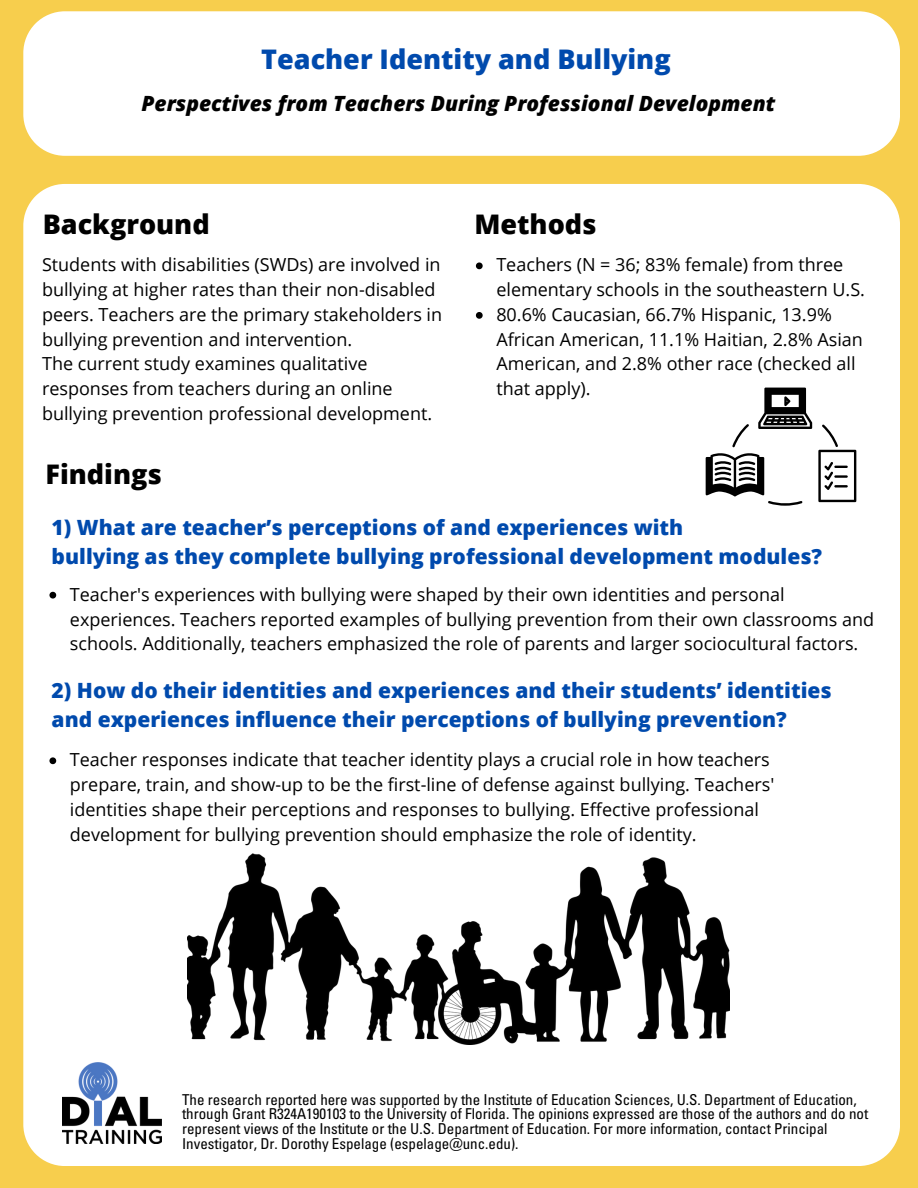
<style>
.page{position:relative;width:918px;height:1188px;background:#f7ce4d}
.page>*{position:absolute;margin:0;border:0;box-sizing:border-box;transform-origin:0 0}
.t1{font:800 27px "Open Sans";color:#004aad}
.t2{font:800 27px "Open Sans";color:#000}
.t3{font:800 21px/29.2px "Open Sans";color:#004aad}
.t4{font:italic 800 21px "Open Sans";color:#000}
.t5{font:18px/24.8px "Open Sans";color:#000}
.t6{font:condensed 15px/14.7px "Univers LT Pro";color:#000}
</style>
<div class="page">
<div style="left:23px;top:184px;width:877px;height:982px;background:#fff"></div>
<svg style="left:758px;top:388px;width:54px;height:41px"></svg>
<svg style="left:732px;top:424px;width:17px;height:23px"></svg>
<svg style="left:706px;top:453px;width:97px;height:53px"></svg>
<svg style="left:818px;top:424px;width:38px;height:78px"></svg>
<div style="left:23px;top:11px;width:877px;height:145px;background:#fff"></div>
<svg style="left:476px;top:262px;width:7px;height:7px"></svg>
<svg style="left:476px;top:312px;width:7px;height:7px"></svg>
<svg style="left:49px;top:592px;width:7px;height:7px"></svg>
<img style="left:63px;top:1063px;width:99px;height:81px">
<svg style="left:49px;top:757px;width:7px;height:7px"></svg>
<img style="left:187px;top:853px;width:543px;height:192px">
<h1 class="t1" style="left:261px;top:40px;width:411px">Teacher Identity and Bullying</h1>
<p class="t4" style="left:141px;top:89px;width:635px">Perspectives from Teachers During Professional Development</p>
<h1 class="t2" style="left:43px;top:205px;width:169px">Background</h1>
<h1 class="t2" style="left:474px;top:205px;width:124px">Methods</h1>
<p class="t5" style="left:42px;top:252px;width:402px">Students with disabilities (SWDs) are involved in bullying at higher rates than their non-disabled peers. Teachers are the primary stakeholders in bullying prevention and intervention.<br>The current study examines qualitative responses from teachers during an online bullying prevention professional development.</p>
<p class="t5" style="left:496px;top:252px;width:370px">Teachers (N = 36; 83% female) from three elementary schools in the southeastern U.S.<br>80.6% Caucasian, 66.7% Hispanic, 13.9% African American, 11.1% Haitian, 2.8% Asian American, and 2.8% other race (checked all that apply).</p>
<h1 class="t2" style="left:46px;top:455px;width:118px">Findings</h1>
<p class="t3" style="left:52px;top:512px;width:772px">1) What are teacher’s perceptions of and experiences with<br>bullying as they complete bullying professional development modules?</p>
<p class="t5" style="left:70px;top:581px;width:806px">Teacher's experiences with bullying were shaped by their own identities and personal experiences. Teachers reported examples of bullying prevention from their own classrooms and schools. Additionally, teachers emphasized the role of parents and larger sociocultural factors.</p>
<p class="t3" style="left:52px;top:675px;width:782px">2) How do their identities and experiences and their students’ identities and experiences influence their perceptions of bullying prevention?</p>
<p class="t5" style="left:70px;top:747px;width:706px">Teacher responses indicate that teacher identity plays a crucial role in how teachers prepare, train, and show-up to be the first-line of defense against bullying. Teachers' identities shape their perceptions and responses to bullying. Effective professional development for bullying prevention should emphasize the role of identity.</p>
<p class="t6" style="left:182px;top:1094px;width:688px">The research reported here was supported by the Institute of Education Sciences, U.S. Department of Education, through Grant R324A190103 to the University of Florida. The opinions expressed are those of the authors and do not represent views of the Institute or the U.S. Department of Education. For more information, contact Principal Investigator, Dr. Dorothy Espelage (espelage@unc.edu).</p>
</div>
